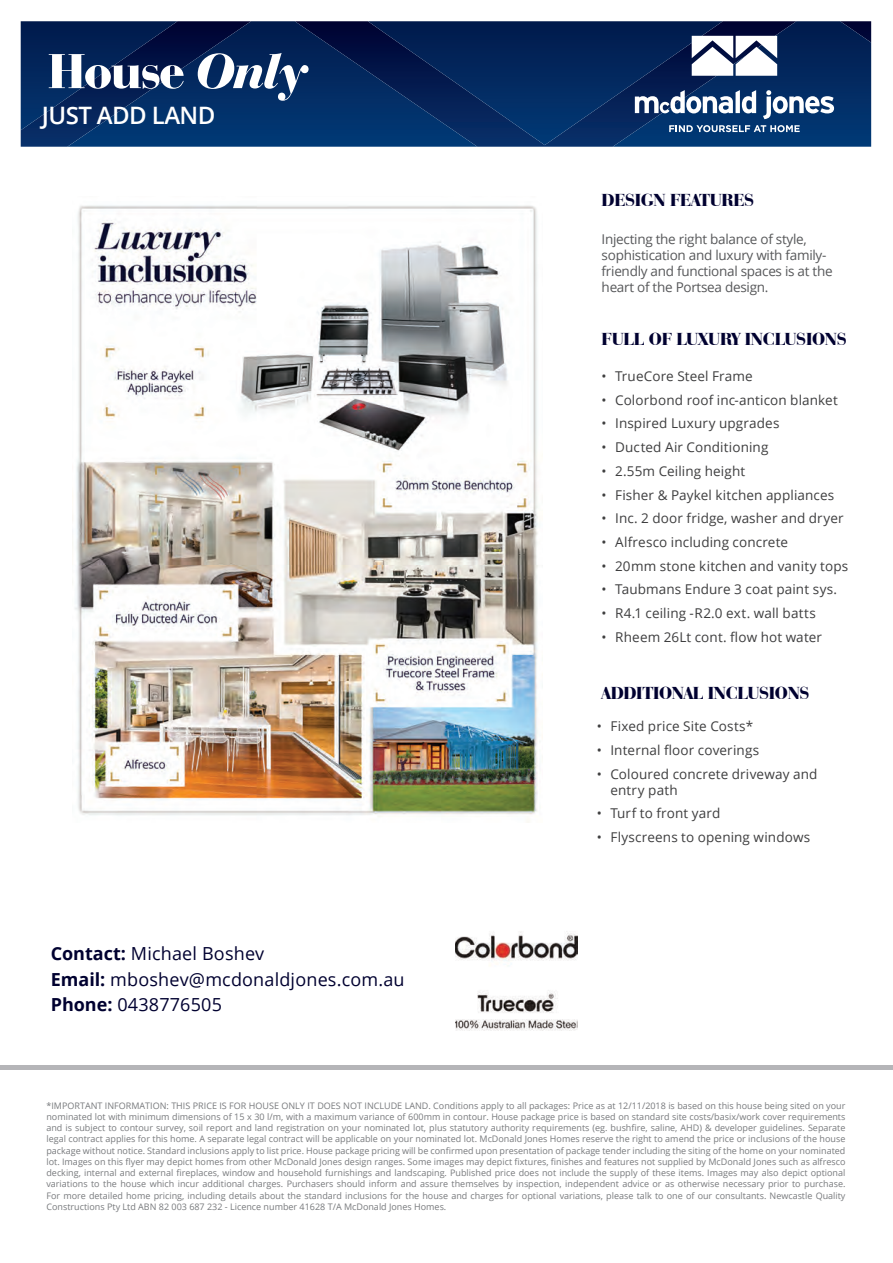
<style>
.page{position:relative;width:893px;height:1263px;background:#fff}
.page>*{position:absolute;margin:0;border:0;box-sizing:border-box;transform-origin:0 0}
.t1{font:900 51px "Bauer Bodoni BT";letter-spacing:-.025em;color:#fff}
.t2{font:600 24px "Open Sans";letter-spacing:-.025em;color:#fff}
.t3{font:18px/25.5px "Open Sans";letter-spacing:.01em;color:#000130}
.t4{font:900 18px "Bauer Bodoni BT";letter-spacing:-.02em;color:#000130}
.t5{font:13.5px/16.2px "Open Sans";letter-spacing:.01em;color:#3e3e3f}
.t6{font:13.5px/16.2px "Open Sans";letter-spacing:-.02em;color:#57585a}
.t7{font:9px/11.2px "Open Sans";color:#787a7d;text-align:justify}
.s1{font-style:italic}
.s2{font-weight:700}
</style>
<div class="page">
<img style="left:477px;top:21px;width:136px;height:124px">
<img style="left:21px;top:21px;width:46px;height:109px">
<img style="left:613px;top:21px;width:258px;height:126px">
<img style="left:67px;top:21px;width:410px;height:126px">
<svg style="left:635px;top:90px;width:121px;height:23px"></svg>
<svg style="left:763px;top:90px;width:71px;height:29px"></svg>
<svg style="left:669px;top:125px;width:131px;height:7px"></svg>
<svg style="left:692px;top:36px;width:85px;height:40px"></svg>
<div style="left:0;top:1065px;width:892px;height:5px;background:#b5b5b8"></div>
<img style="left:75px;top:205px;width:463px;height:617px">
<img style="left:455px;top:931px;width:122px;height:35px">
<img style="left:455px;top:990px;width:122px;height:41px">
<h1 class="t1" style="left:48px;top:39px;width:263px">House <span class="s1">Only</span></h1>
<h2 class="t2" style="left:42px;top:99px;width:175px">JUST ADD LAND</h2>
<h3 class="t3" style="left:51px;top:940px;width:355px"><span class="s2">Contact:</span> Michael Boshev<br><span class="s2">Email:</span> mboshev@mcdonaldjones.com.au<br><span class="s2">Phone:</span> 0438776505</h3>
<h3 class="t4" style="left:602px;top:189px;width:154px">DESIGN FEATURES</h3>
<h3 class="t6" style="left:602px;top:230px;width:232px">Injecting the right balance of style, sophistication and luxury with family&shy;friendly and functional spaces is at the heart of the Portsea design.</h3>
<h3 class="t4" style="left:602px;top:328px;width:247px">FULL OF LUXURY INCLUSIONS</h3>
<h3 class="t5" style="left:602px;top:368px;width:153px">• TrueCore Steel Frame</h3>
<h3 class="t5" style="left:602px;top:391px;width:238px">• Colorbond roof inc-anticon blanket</h3>
<h3 class="t5" style="left:602px;top:415px;width:179px">• Inspired Luxury upgrades</h3>
<h3 class="t5" style="left:602px;top:439px;width:168px">• Ducted Air Conditioning</h3>
<h3 class="t5" style="left:602px;top:462px;width:145px">• 2.55m Ceiling height</h3>
<h3 class="t5" style="left:602px;top:486px;width:234px">• Fisher &amp; Paykel kitchen appliances</h3>
<h3 class="t5" style="left:602px;top:510px;width:244px">• Inc. 2 door fridge, washer and dryer</h3>
<h3 class="t5" style="left:602px;top:534px;width:188px">• Alfresco including concrete</h3>
<h3 class="t5" style="left:602px;top:557px;width:248px">• 20mm stone kitchen and vanity tops</h3>
<h3 class="t5" style="left:602px;top:581px;width:237px">• Taubmans Endure 3 coat paint sys.</h3>
<h3 class="t5" style="left:602px;top:605px;width:216px">• R4.1 ceiling -R2.0 ext. wall batts</h3>
<h3 class="t5" style="left:602px;top:628px;width:222px">• Rheem 26Lt cont. flow hot water</h3>
<h3 class="t4" style="left:602px;top:681px;width:210px">ADDITIONAL INCLUSIONS</h3>
<h3 class="t5" style="left:597px;top:718px;width:158px">• Fixed price Site Costs*</h3>
<h3 class="t5" style="left:597px;top:741px;width:164px">• Internal floor coverings</h3>
<h3 class="t5" style="left:610px;top:765px;width:208px;text-indent:-14px">• Coloured concrete driveway and entry path</h3>
<h3 class="t5" style="left:597px;top:805px;width:125px">• Turf to front yard</h3>
<h3 class="t5" style="left:597px;top:829px;width:215px">• Flyscreens to opening windows</h3>
<p class="t7" style="left:46px;top:1099px;width:800px">*IMPORTANT INFORMATION: THIS PRICE IS FOR HOUSE ONLY IT DOES NOT INCLUDE LAND. Conditions apply to all packages: Price as at 12/11/2018 is based on this house being sited on your nominated lot with minimum dimensions of 15 x 30 l/m, with a maximum variance of 600mm in contour. House package price is based on standard site costs/basix/work cover requirements and is subject to contour survey, soil report and land registration on your nominated lot, plus statutory authority requirements (eg. bushfire, saline, AHD) &amp; developer guidelines. Separate legal contract applies for this home. A separate legal contract will be applicable on your nominated lot. McDonald Jones Homes reserve the right to amend the price or inclusions of the house package without notice. Standard inclusions apply to list price. House package pricing will be confirmed upon presentation of package tender including the siting of the home on your nominated lot. Images on this flyer may depict homes from other McDonald Jones design ranges. Some images may depict fixtures, finishes and features not supplied by McDonald Jones such as alfresco decking, internal and external fireplaces, window and household furnishings and landscaping. Published price does not include the supply of these items. Images may also depict optional variations to the house which incur additional charges. Purchasers should inform and assure themselves by inspection, independent advice or as otherwise necessary prior to purchase.<br>For more detailed home pricing, including details about the standard inclusions for the house and charges for optional variations, please talk to one of our consultants. Newcastle Quality Constructions Pty Ltd ABN 82 003 687 232 - Licence number 41628 T/A McDonald Jones Homes.</p>
</div>
